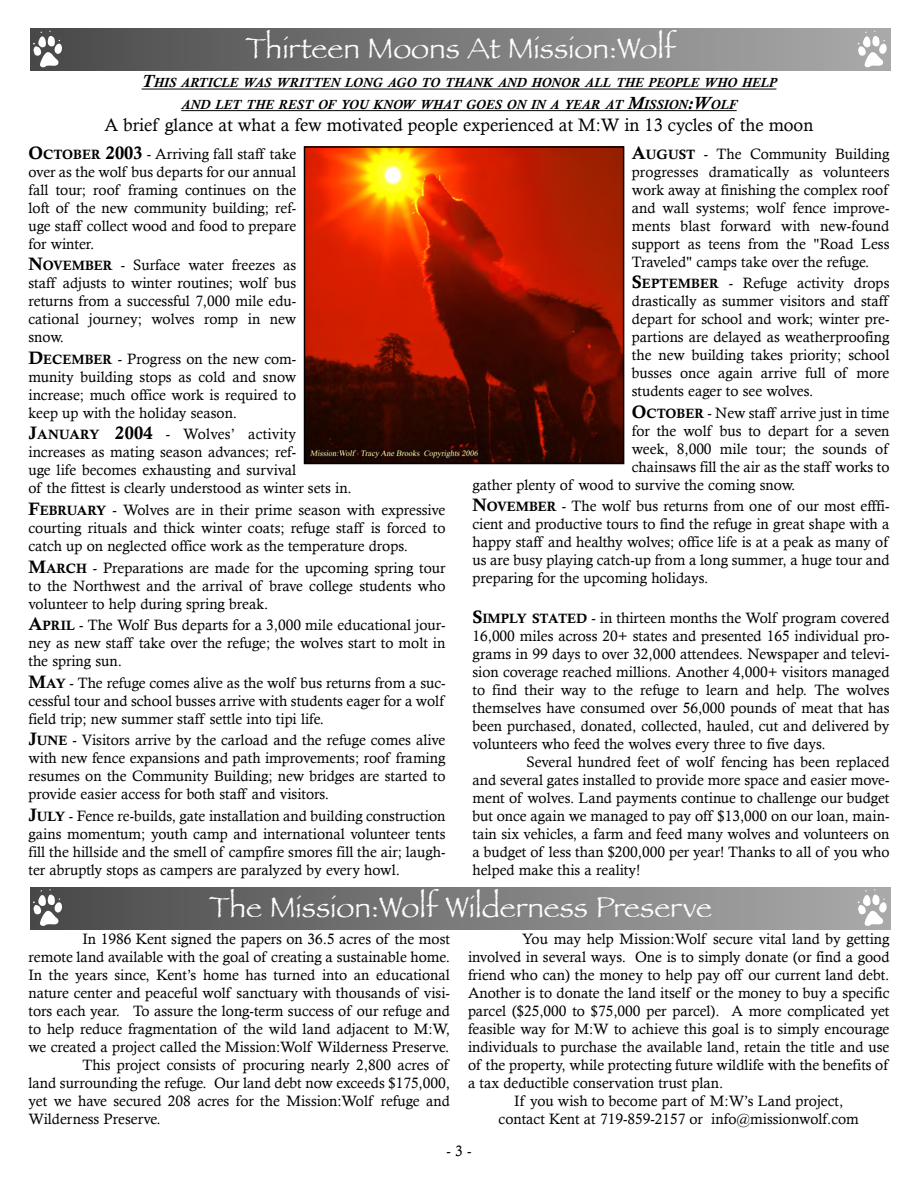
<style>
.page{position:relative;width:918px;height:1188px;background:#fff}
.page>*{position:absolute;margin:0;border:0;box-sizing:border-box;transform-origin:0 0}
.t1{font:30px "Papyrus";color:#fff}
.t2{font:18px "Calisto";color:#000}
.t3{font:15px/18px "Calisto";color:#000;text-align:justify}
.t4{font:italic 700 13.5px/21.6px "Calisto";color:#000;text-align:center}
.s1{font-size:18px}
.s2{font-family:"Calis MT Bol";font-size:18px}
.s3{font-family:"Calis MT Bol";font-size:13.5px}
</style>
<div class="page">
<hr style="left:142px;top:89px;width:634px;height:1px;background:#000">
<hr style="left:181px;top:110px;width:556px;height:1px;background:#000">
<img style="left:307px;top:149px;width:314px;height:312px">
<div style="left:304px;top:146px;width:320px;height:318px;border:2px solid #000"></div>
<div style="left:30px;top:29px;width:861px;height:41px;background:linear-gradient(to right,#4a4a4a,#ababab)"></div>
<div style="left:30px;top:887px;width:861px;height:42px;background:linear-gradient(to right,#494949,#ababab)"></div>
<svg style="left:858px;top:30px;width:29px;height:37px"></svg>
<svg style="left:33px;top:30px;width:29px;height:37px"></svg>
<svg style="left:858px;top:889px;width:29px;height:37px"></svg>
<svg style="left:33px;top:889px;width:29px;height:37px"></svg>
<h1 class="t1" style="left:245px;top:30px;width:432px">Thirteen Moons At Mission:Wolf</h1>
<p class="t4" style="left:142px;top:72px;width:636px"><span class="s1">T</span>HIS ARTICLE WAS WRITTEN LONG AGO TO THANK AND HONOR ALL THE PEOPLE WHO HELP<br>AND LET THE REST OF YOU KNOW WHAT GOES ON IN A YEAR AT <span class="s1">M</span>ISSION<span class="s1">:W</span>OLF</p>
<p class="t2" style="left:105px;top:114px;width:710px">A brief glance at what a few motivated people experienced at M:W in 13 cycles of the moon</p>
<p class="t3" style="left:28px;top:144px;width:269px"><span class="s2">O</span><span class="s3">CTOBER</span> <span class="s2">2003</span> - Arriving fall staff take over as the wolf bus departs for our annual fall tour; roof framing continues on the loft of the new community building; ref&shy;uge staff collect wood and food to prepare for winter.</p>
<p class="t3" style="left:28px;top:256px;width:269px"><span class="s2">N</span><span class="s3">OVEMBER</span> - Surface water freezes as staff adjusts to winter routines; wolf bus returns from a successful 7,000 mile edu&shy;cational journey; wolves romp in new snow.</p>
<p class="t3" style="left:28px;top:350px;width:269px"><span class="s2">D</span><span class="s3">ECEMBER</span> - Progress on the new com&shy;munity building stops as cold and snow increase; much office work is required to keep up with the holiday season.</p>
<p class="t3" style="left:28px;top:425px;width:325px;text-align:left"><span class="s2">J</span><span class="s3">ANUARY</span> <span class="s2">2004</span> - Wolves’ activity increases as mating season advances; ref-<br>uge life becomes exhausting and survival<br>of the fittest is clearly understood as winter sets in.</p>
<p class="t3" style="left:28px;top:501px;width:418px"><span class="s2">F</span><span class="s3">EBRUARY</span> - Wolves are in their prime season with expressive courting rituals and thick winter coats; refuge staff is forced to catch up on neglected office work as the temperature drops.</p>
<p class="t3" style="left:28px;top:558px;width:418px"><span class="s2">M</span><span class="s3">ARCH</span> - Preparations are made for the upcoming spring tour to the Northwest and the arrival of brave college students who volunteer to help during spring break.</p>
<p class="t3" style="left:28px;top:616px;width:418px"><span class="s2">A</span><span class="s3">PRIL</span> - The Wolf Bus departs for a 3,000 mile educational jour&shy;ney as new staff take over the refuge; the wolves start to molt in the spring sun.</p>
<p class="t3" style="left:28px;top:674px;width:419px"><span class="s2">M</span><span class="s3">AY</span> - The refuge comes alive as the wolf bus returns from a suc&shy;cessful tour and school busses arrive with students eager for a wolf field trip; new summer staff settle into tipi life.</p>
<p class="t3" style="left:28px;top:731px;width:419px"><span class="s2">J</span><span class="s3">UNE</span> - Visitors arrive by the carload and the refuge comes alive with new fence expansions and path improvements; roof framing resumes on the Community Building; new bridges are started to provide easier access for both staff and visitors.</p>
<p class="t3" style="left:28px;top:807px;width:419px"><span class="s2">J</span><span class="s3">ULY</span> - Fence re-builds, gate installation and building construction gains momentum; youth camp and international volunteer tents fill the hillside and the smell of campfire smores fill the air; laugh&shy;ter abruptly stops as campers are paralyzed by every howl.</p>
<p class="t3" style="left:632px;top:144px;width:259px"><span class="s2">A</span><span class="s3">UGUST</span> - The Community Building progresses dramatically as volunteers work away at finishing the complex roof and wall systems; wolf fence improve&shy;ments blast forward with new-found support as teens from the "Road Less Traveled" camps take over the refuge.</p>
<p class="t3" style="left:632px;top:274px;width:259px"><span class="s2">S</span><span class="s3">EPTEMBER</span> - Refuge activity drops drastically as summer visitors and staff depart for school and work; winter pre&shy;partions are delayed as weatherproofing the new building takes priority; school busses once again arrive full of more students eager to see wolves.</p>
<p class="t3" style="left:632px;top:404px;width:259px"><span class="s2">O</span><span class="s3">CTOBER</span> - New staff arrive just in time</p>
<p class="t3" style="left:632px;top:422px;width:259px">for the wolf bus to depart for a seven</p>
<p class="t3" style="left:632px;top:440px;width:258px">week, 8,000 mile tour; the sounds of</p>
<p class="t3" style="left:632px;top:458px;width:259px">chainsaws fill the air as the staff works to</p>
<p class="t3" style="left:472px;top:476px;width:324px">gather plenty of wood to survive the coming snow.</p>
<p class="t3" style="left:472px;top:497px;width:419px"><span class="s2">N</span><span class="s3">OVEMBER</span> - The wolf bus returns from one of our most efffi&shy;cient and productive tours to find the refuge in great shape with a happy staff and healthy wolves; office life is at a peak as many of us are busy playing catch-up from a long summer, a huge tour and preparing for the upcoming holidays.</p>
<p class="t3" style="left:472px;top:609px;width:419px"><span class="s2">S</span><span class="s3">IMPLY STATED</span> - in thirteen months the Wolf program covered 16,000 miles across 20+ states and presented 165 individual pro&shy;grams in 99 days to over 32,000 attendees. Newspaper and televi&shy;sion coverage reached millions. Another 4,000+ visitors managed to find their way to the refuge to learn and help. The wolves themselves have consumed over 56,000 pounds of meat that has been purchased, donated, collected, hauled, cut and delivered by volunteers who feed the wolves every three to five days.</p>
<p class="t3" style="left:473px;top:753px;width:419px;text-indent:54px">Several hundred feet of wolf fencing has been replaced and several gates installed to provide more space and easier move&shy;ment of wolves. Land payments continue to challenge our budget but once again we managed to pay off $13,000 on our loan, main&shy;tain six vehicles, a farm and feed many wolves and volunteers on a budget of less than $200,000 per year! Thanks to all of you who helped make this a reality!</p>
<h1 class="t1" style="left:209px;top:889px;width:504px">The Mission:Wolf Wilderness Preserve</h1>
<p class="t3" style="left:82px;top:929px;width:369px">In 1986 Kent signed the papers on 36.5 acres of the most</p>
<p class="t3" style="left:28px;top:947px;width:423px">remote land available with the goal of creating a sustainable home.</p>
<p class="t3" style="left:28px;top:965px;width:423px">In the years since, Kent’s home has turned into an educational</p>
<p class="t3" style="left:28px;top:983px;width:423px">nature center and peaceful wolf sanctuary with thousands of visi-</p>
<p class="t3" style="left:28px;top:1001px;width:423px">tors each year. To assure the long-term success of our refuge and</p>
<p class="t3" style="left:29px;top:1019px;width:423px">to help reduce fragmentation of the wild land adjacent to M:W,</p>
<p class="t3" style="left:29px;top:1037px;width:422px">we created a project called the Mission:Wolf Wilderness Preserve.</p>
<p class="t3" style="left:83px;top:1055px;width:367px">This project consists of procuring nearly 2,800 acres of</p>
<p class="t3" style="left:29px;top:1073px;width:423px">land surrounding the refuge. Our land debt now exceeds $175,000,</p>
<p class="t3" style="left:29px;top:1091px;width:423px">yet we have secured 208 acres for the Mission:Wolf refuge and</p>
<p class="t3" style="left:29px;top:1109px;width:134px">Wilderness Preserve.</p>
<p class="t3" style="left:522px;top:929px;width:369px">You may help Mission:Wolf secure vital land by getting</p>
<p class="t3" style="left:468px;top:947px;width:423px">involved in several ways. One is to simply donate (or find a good</p>
<p class="t3" style="left:468px;top:965px;width:423px">friend who can) the money to help pay off our current land debt.</p>
<p class="t3" style="left:468px;top:983px;width:423px">Another is to donate the land itself or the money to buy a specific</p>
<p class="t3" style="left:468px;top:1001px;width:423px">parcel ($25,000 to $75,000 per parcel). A more complicated yet</p>
<p class="t3" style="left:468px;top:1019px;width:423px">feasible way for M:W to achieve this goal is to simply encourage</p>
<p class="t3" style="left:468px;top:1037px;width:423px">individuals to purchase the available land, retain the title and use</p>
<p class="t3" style="left:468px;top:1055px;width:421px">of the property, while protecting future wildlife with the benefits of</p>
<p class="t3" style="left:468px;top:1073px;width:257px">a tax deductible conservation trust plan.</p>
<p class="t3" style="left:514px;top:1091px;width:331px">If you wish to become part of M:W’s Land project,</p>
<p class="t3" style="left:499px;top:1109px;width:362px">contact Kent at 719-859-2157 or info@missionwolf.com</p>
<p class="t3" style="left:447px;top:1142px;width:26px">- 3 -</p>
</div>
